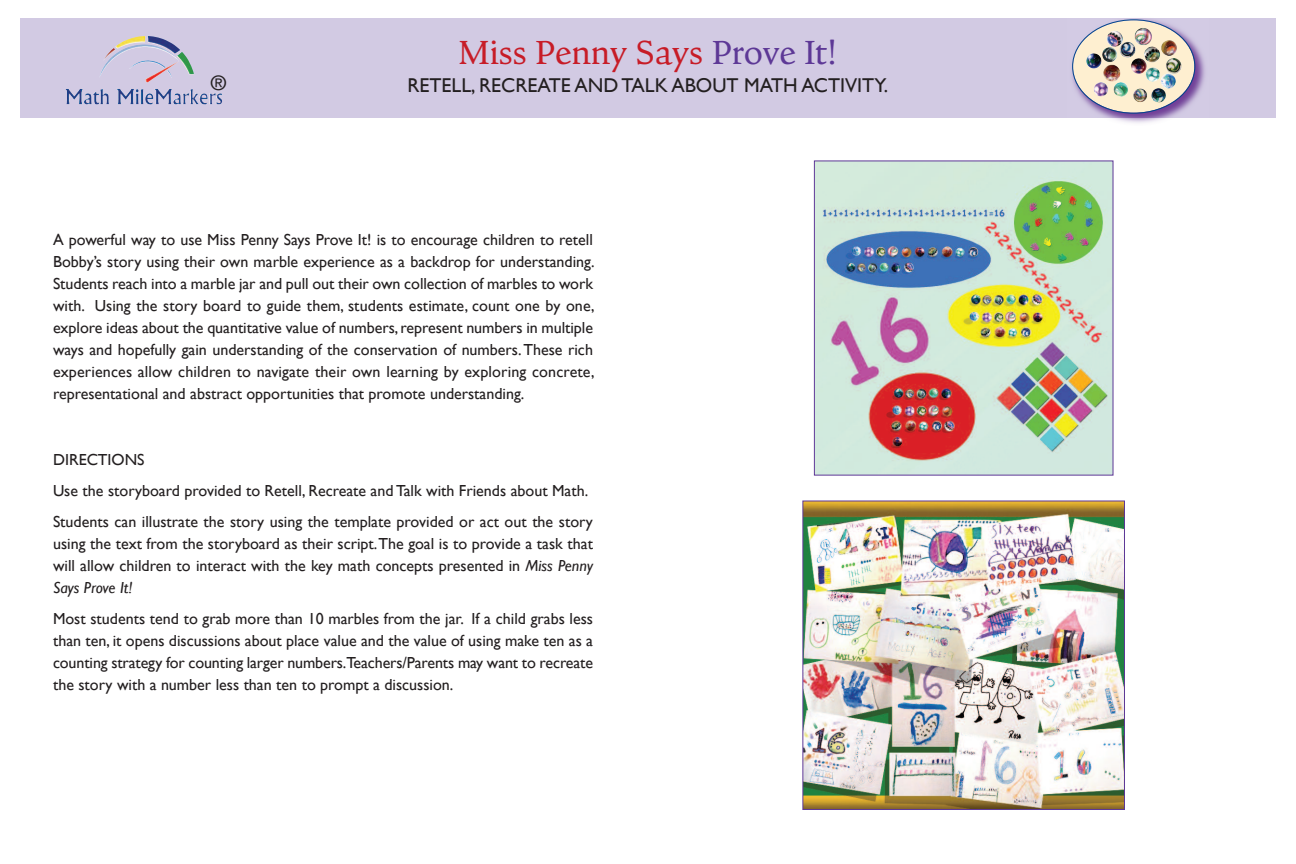
<style>
.page{position:relative;width:1296px;height:864px;background:#fff}
.page>*{position:absolute;margin:0;border:0;box-sizing:border-box;transform-origin:0 0}
.t1{font:34px "Goodchild";color:#c71c27}
.t2{font:20px "Gill Sans";color:#231f20}
.t3{font:20px "Helvetica";color:#231f20}
.t4{font:16px/22px "Gill Sans";color:#231f20;text-align:justify}
.s1{color:#5d3896}
.s2{font-style:italic}
</style>
<div class="page">
<div style="left:20px;top:18px;width:1256px;height:99px;background:#d2cae3"></div>
<img style="left:66px;top:36px;width:128px;height:68px">
<img style="left:1067px;top:44px;width:141px;height:79px">
<img style="left:1072px;top:19px;width:123px;height:95px">
<img style="left:816px;top:162px;width:296px;height:312px">
<img style="left:804px;top:502px;width:319px;height:306px">
<div style="left:802px;top:500px;width:323px;height:310px;border:1px solid #5d3896"></div>
<h1 class="t1" style="left:459px;top:38px;width:380px">Miss Penny Says <span class="s1">Prove It!</span></h1>
<p class="t3" style="left:211px;top:75px;width:16px">®</p>
<p class="t2" style="left:407px;top:73px;width:482px">Retell, RecReate and talk about Math activity.</p>
<p class="t4" style="left:53px;top:228px;width:543px">a powerful way to use Miss Penny Says Prove it! is to encourage children to retell bobby’s story using their own marble experience as a backdrop for understanding.<br>Students reach into a marble jar and pull out their own collection of marbles to work with. using the story board to guide them, students estimate, count one by one, explore ideas about the quantitative value of numbers,represent numbers in multiple ways and hopefully gain understanding of the conservation of numbers.these rich experiences allow children to navigate their own learning by exploring concrete, representational and abstract opportunities that promote understanding.</p>
<p class="t4" style="left:53px;top:444px;width:542px;line-height:31px;text-align:left">diRectionS<br>use the storyboard provided to Retell, Recreate and talk with Friends about Math.<br>Students can illustrate the story using the template provided or act out the story</p>
<p class="t4" style="left:53px;top:532px;width:542px">using the text from the storyboard as their script.the goal is to provide a task that will allow children to interact with the key math concepts presented in <span class="s2">Miss Penny Says Prove It!</span></p>
<p class="t4" style="left:53px;top:607px;width:542px">Most students tend to grab more than 10 marbles from the jar. if a child grabs less than ten, it opens discussions about place value and the value of using make ten as a counting strategy for counting larger numbers.teachers/Parents may want to recreate the story with a number less than ten to prompt a discussion.</p>
</div>
